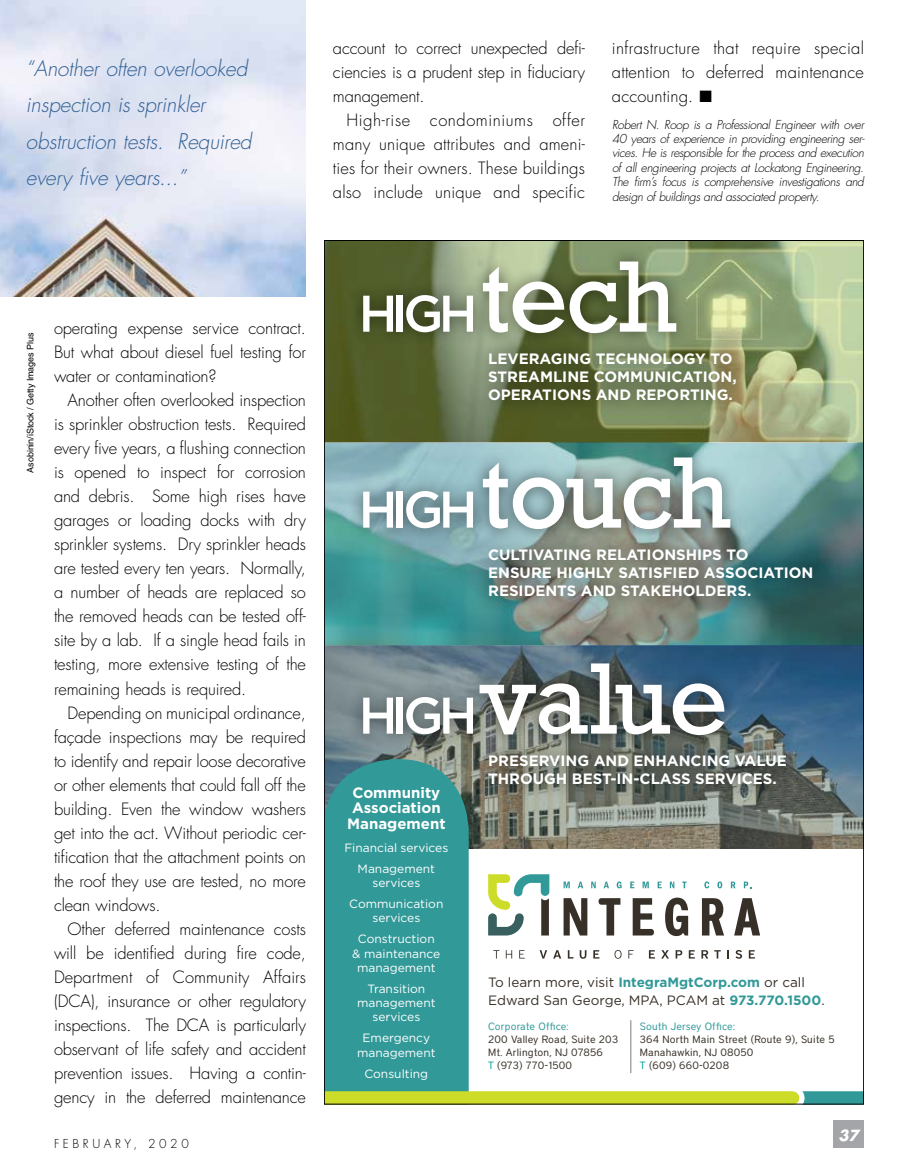
<style>
.page{position:relative;width:918px;height:1175px;background:#fff}
.page>*{position:absolute;margin:0;border:0;box-sizing:border-box;transform-origin:0 0}
.t1{font:103.2px/195.9px "Rockwell";letter-spacing:-.02em;color:#fff}
.t2{font:500 51.45px "Gotham";letter-spacing:-.095em;color:#fff}
.t3{font:italic 300 21px/36px "Futura Std";letter-spacing:-.01em;color:#316094}
.t4{font:300 16.5px/24px "Futura Std";letter-spacing:-.01em;color:#000;text-align:justify}
.t5{font:700 15px/18px "Gotham";color:#fff}
.t6{font:italic 700 15px "Futura Std";color:#fff}
.t7{font:13.5px/18px "Gotham";color:#373028}
.t8{font:italic 300 12px/14.4px "Futura Std";letter-spacing:-.03em;color:#000;text-align:justify}
.t9{font:12px/14.2px "Gotham";color:#fff;text-align:center}
.t10{font:300 12px "Futura Std";letter-spacing:.3em;color:#000}
.t11{font:10.5px/12.8px "District";letter-spacing:.015em;color:#373028}
.t12{font:10.5px "District";letter-spacing:.015em;color:#319998}
.t13{font:9px "Helvetica LT Std";letter-spacing:-.01em;color:#000}
.s1{font-weight:700;color:#319998}
.s2{color:#009f9d}
</style>
<div class="page">
<div style="left:834px;top:1120px;width:30px;height:28px;background:#a3a5a8"></div>
<img style="left:326px;top:242px;width:536px;height:201px">
<svg style="left:326px;top:443px;width:536px;height:203px;background:#609695"></svg>
<svg style="left:326px;top:646px;width:536px;height:202px;background:#64777e"></svg>
<div style="left:348px;top:280px;width:140px;height:67px;background:#000;opacity:.55"></div>
<div style="left:348px;top:476px;width:140px;height:66px;background:#000;opacity:.55"></div>
<div style="left:348px;top:682px;width:140px;height:66px;background:#000;opacity:.55"></div>
<div style="left:469px;top:246px;width:222px;height:101px;background:#000;opacity:.55"></div>
<div style="left:469px;top:442px;width:276px;height:101px;background:#000;opacity:.55"></div>
<div style="left:465px;top:648px;width:274px;height:101px;background:#000;opacity:.55"></div>
<div style="left:475px;top:339px;width:274px;height:76px;background:#000;opacity:.55"></div>
<div style="left:475px;top:535px;width:352px;height:76px;background:#000;opacity:.55"></div>
<div style="left:475px;top:741px;width:325px;height:58px;background:#000;opacity:.55"></div>
<svg style="left:702px;top:898px;width:22px;height:37px"></svg>
<svg style="left:734px;top:898px;width:26px;height:37px"></svg>
<svg style="left:564px;top:898px;width:23px;height:37px"></svg>
<svg style="left:599px;top:898px;width:21px;height:37px"></svg>
<svg style="left:633px;top:898px;width:21px;height:37px"></svg>
<svg style="left:488px;top:874px;width:61px;height:61px"></svg>
<svg style="left:665px;top:897px;width:23px;height:39px"></svg>
<svg style="left:493px;top:950px;width:6px;height:8px"></svg>
<svg style="left:506px;top:950px;width:6px;height:8px"></svg>
<svg style="left:519px;top:950px;width:6px;height:8px"></svg>
<svg style="left:540px;top:950px;width:7px;height:8px"></svg>
<svg style="left:553px;top:950px;width:8px;height:8px"></svg>
<svg style="left:568px;top:950px;width:5px;height:8px"></svg>
<svg style="left:580px;top:950px;width:6px;height:8px"></svg>
<svg style="left:593px;top:950px;width:6px;height:8px"></svg>
<svg style="left:614px;top:950px;width:8px;height:8px"></svg>
<svg style="left:628px;top:950px;width:6px;height:8px"></svg>
<svg style="left:649px;top:950px;width:6px;height:8px"></svg>
<svg style="left:661px;top:950px;width:8px;height:8px"></svg>
<svg style="left:676px;top:950px;width:6px;height:8px"></svg>
<svg style="left:689px;top:950px;width:6px;height:8px"></svg>
<svg style="left:701px;top:950px;width:7px;height:8px"></svg>
<svg style="left:714px;top:950px;width:7px;height:8px"></svg>
<svg style="left:727px;top:950px;width:2px;height:8px"></svg>
<svg style="left:736px;top:950px;width:6px;height:8px"></svg>
<svg style="left:749px;top:950px;width:6px;height:8px"></svg>
<svg style="left:564px;top:881px;width:6px;height:7px"></svg>
<svg style="left:578px;top:881px;width:5px;height:7px"></svg>
<svg style="left:591px;top:881px;width:5px;height:7px"></svg>
<svg style="left:604px;top:881px;width:5px;height:7px"></svg>
<svg style="left:617px;top:881px;width:5px;height:7px"></svg>
<svg style="left:630px;top:881px;width:4px;height:7px"></svg>
<svg style="left:643px;top:881px;width:6px;height:7px"></svg>
<svg style="left:658px;top:881px;width:4px;height:7px"></svg>
<svg style="left:670px;top:881px;width:4px;height:7px"></svg>
<svg style="left:682px;top:881px;width:5px;height:7px"></svg>
<svg style="left:704px;top:881px;width:5px;height:7px"></svg>
<svg style="left:717px;top:881px;width:5px;height:7px"></svg>
<svg style="left:731px;top:881px;width:5px;height:7px"></svg>
<svg style="left:744px;top:881px;width:8px;height:7px"></svg>
<div style="left:326px;top:759px;width:143px;height:332px;background:#319998"></div>
<svg style="left:793px;top:1091px;width:69px;height:11px"></svg>
<div style="left:324px;top:1091px;width:469px;height:13px;background:#cddc29"></div>
<hr style="left:631px;top:1020px;width:1px;height:53px;background:#857c76">
<img style="left:0;top:0;width:306px;height:297px">
<p class="t3" style="left:26px;top:51px;width:227px">“Another often overlooked inspection is sprinkler obstruction tests. Required every five years...”</p>
<p class="t13" style="left:25px;top:472px;width:141px;rotate:-90deg">Asobinin/iStock / Getty Images Plus</p>
<p class="t4" style="left:54px;top:317px;width:253px">operating expense service contract.<br>But what about diesel fuel testing for water or contamination?</p>
<p class="t4" style="left:54px;top:389px;width:254px;text-indent:13px">Another often overlooked inspection is sprinkler obstruction tests. Required every five years, a flushing connection is opened to inspect for corrosion and debris. Some high rises have garages or loading docks with dry sprinkler systems. Dry sprinkler heads are tested every ten years. Normally, a number of heads are replaced so the removed heads can be tested off&shy;site by a lab. If a single head fails in testing, more extensive testing of the remaining heads is required.</p>
<p class="t4" style="left:54px;top:701px;width:254px;text-indent:13px">Depending on municipal ordinance, façade inspections may be required to identify and repair loose decorative or other elements that could fall off the building. Even the window washers get into the act. Without periodic cer&shy;tification that the attachment points on the roof they use are tested, no more clean windows.</p>
<p class="t4" style="left:54px;top:917px;width:254px;text-indent:13px">Other deferred maintenance costs will be identified during fire code, Department of Community Affairs (DCA), insurance or other regulatory inspections. The DCA is particularly observant of life safety and accident prevention issues. Having a contin&shy;gency in the deferred maintenance</p>
<p class="t10" style="left:54px;top:1136px;width:136px">FEBRUARY, 2020</p>
<p class="t4" style="left:333px;top:37px;width:254px">account to correct unexpected defi&shy;ciencies is a prudent step in fiduciary management.</p>
<p class="t4" style="left:333px;top:109px;width:254px;text-indent:13px">High-rise condominiums offer many unique attributes and ameni&shy;ties for their owners. These buildings also include unique and specific</p>
<p class="t4" style="left:612px;top:37px;width:254px">infrastructure that require special attention to deferred maintenance accounting. ■</p>
<p class="t8" style="left:612px;top:117px;width:254px">Robert N. Roop is a Professional Engineer with over 40 years of experience in providing engineering ser&shy;vices. He is responsible for the process and execution of all engineering projects at Lockatong Engineering.<br>The firm’s focus is comprehensive investigations and design of buildings and associated property.</p>
<h2 class="t2" style="left:359px;top:284px;width:121px">HIGH</h2>
<h2 class="t2" style="left:359px;top:480px;width:121px">HIGH</h2>
<h1 class="t1" style="left:480px;top:201px;width:253px">tech touch</h1>
<p class="t5" style="left:488px;top:350px;width:250px">LEVERAGING TECHNOLOGY TO<br>STREAMLINE COMMUNICATION,<br>OPERATIONS AND REPORTING.</p>
<p class="t5" style="left:488px;top:545px;width:327px">CULTIVATING RELATIONSHIPS TO<br>ENSURE HIGHLY SATISFIED ASSOCIATION<br>RESIDENTS AND STAKEHOLDERS.</p>
<h1 class="t1" style="left:480px;top:602px;width:250px">value</h1>
<h2 class="t2" style="left:359px;top:686px;width:121px">HIGH</h2>
<p class="t5" style="left:347px;top:784px;width:100px;line-height:15.8px;text-align:center">Community<br>Association<br>Management</p>
<p class="t9" style="left:344px;top:837px;width:105px;line-height:21px">Financial services<br>Management</p>
<p class="t9" style="left:349px;top:872px;width:96px;line-height:21px">services<br>Communication</p>
<p class="t9" style="left:358px;top:907px;width:78px;line-height:21px">services<br>Construction</p>
<p class="t9" style="left:352px;top:946px;width:90px">&amp; maintenance management</p>
<p class="t9" style="left:357px;top:981px;width:80px">Transition management services</p>
<p class="t9" style="left:357px;top:1030px;width:80px">Emergency management</p>
<p class="t9" style="left:364px;top:1066px;width:65px">Consulting</p>
<p class="t5" style="left:488px;top:751px;width:300px">PRESERVING AND ENHANCING VALUE<br>THROUGH BEST-IN-CLASS SERVICES.</p>
<p class="t7" style="left:488px;top:973px;width:338px">To learn more, visit <span class="s1">IntegraMgtCorp.com</span> or call<br>Edward San George, MPA, PCAM at <span class="s1">973.770.1500</span>.</p>
<p class="t11" style="left:488px;top:1033px;width:132px">200 Valley Road, Suite 203<br>Mt. Arlington, NJ 07856<br><span class="s2">T</span> (973) 770-1500</p>
<p class="t11" style="left:640px;top:1033px;width:196px">364 North Main Street (Route 9), Suite 5<br>Manahawkin, NJ 08050<br><span class="s2">T</span> (609) 660-0208</p>
<p class="t12" style="left:488px;top:1020px;width:82px">Corporate Office:</p>
<p class="t12" style="left:640px;top:1020px;width:97px">South Jersey Office:</p>
<p class="t6" style="left:839px;top:1125px;width:22px">37</p>
</div>
